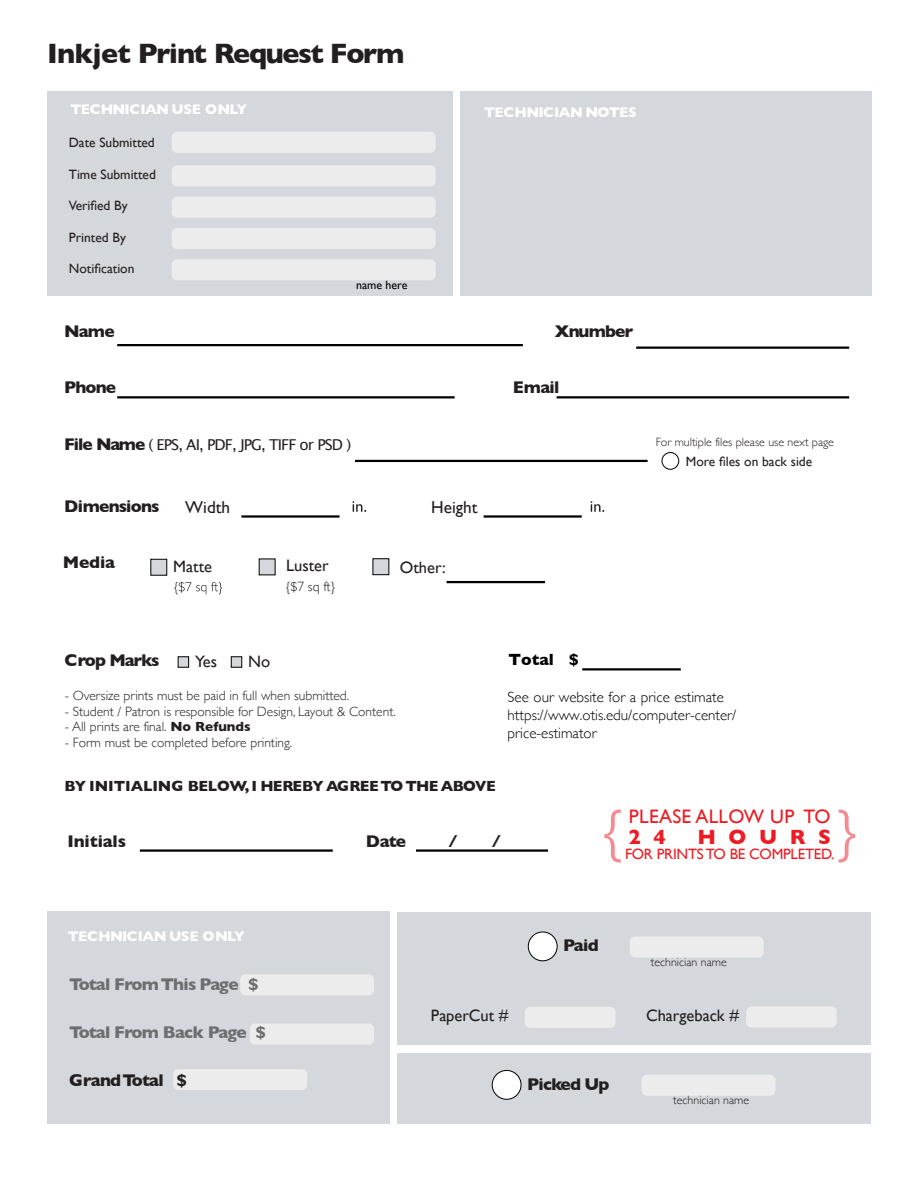
<style>
.page{position:relative;width:918px;height:1188px;background:#fff}
.page>*{position:absolute;margin:0;border:0;box-sizing:border-box;transform-origin:0 0}
.t1{font:700 28.5px "Gill Sans";letter-spacing:-.045em;color:#231f20}
.t2{font:700 21px "Gill Sans";letter-spacing:.6em;color:#ed1c24}
.t3{font:19.5px "Gill Sans";letter-spacing:.015em;color:#ed1c24}
.t4{font:700 17.25px "Gill Sans";letter-spacing:-.04em;color:#231f20}
.t5{font:700 17.25px "Gill Sans";letter-spacing:-.05em;color:#6d6e70}
.t6{font:17.25px "Gill Sans";color:#231f20}
.t7{font:700 17.25px "Gill Sans";letter-spacing:-.01em;color:#231f20}
.t8{font:16.5px "Gill Sans";color:#231f20}
.t9{font:700 16.5px "Gill Sans";color:#000}
.t10{font:300 15px/18px "Gill Sans";color:#000}
.t11{font:700 15px "Gill Sans";letter-spacing:-.02em;color:#231f20}
.t12{font:15px "Lucida Grande";letter-spacing:-.06em;color:#231f20}
.t13{font:15px "Gill Sans";letter-spacing:-.015em;color:#ed1c24}
.t14{font:700 14.25px "Gill Sans";letter-spacing:-.045em;color:#fff}
.t15{font:300 13.5px "Gill Sans";color:#231f20}
.t16{font:13.5px "Gill Sans";color:#231f20}
.t17{font:300 12px "Gill Sans";color:#231f20}
.t18{font:12px "Gill Sans";color:#000}
.s1{font-family:"Gill Sans";font-weight:700;font-size:17.25px}
.s2{font-weight:700}
</style>
<div class="page">
<div style="left:397px;top:1053px;width:474px;height:71px;background:#d4d7dc"></div>
<div style="left:47px;top:91px;width:405px;height:204px;background:#d4d7dc"></div>
<div style="left:172px;top:132px;width:264px;height:21px;background:#ececec;border-radius:5px"></div>
<div style="left:172px;top:165px;width:264px;height:21px;background:#ececec;border-radius:5px"></div>
<div style="left:172px;top:197px;width:264px;height:21px;background:#ececec;border-radius:5px"></div>
<div style="left:172px;top:228px;width:264px;height:21px;background:#ececec;border-radius:5px"></div>
<div style="left:172px;top:259px;width:264px;height:21px;background:#ececec;border-radius:5px"></div>
<div style="left:460px;top:91px;width:411px;height:204px;background:#d4d7dc"></div>
<div style="left:47px;top:912px;width:343px;height:212px;background:#d4d7dc"></div>
<div style="left:397px;top:912px;width:474px;height:133px;background:#d4d7dc"></div>
<div style="left:642px;top:1075px;width:134px;height:21px;background:#ececec;border-radius:5px"></div>
<hr style="left:117px;top:344px;width:406px;height:2px;background:#000">
<hr style="left:636px;top:347px;width:213px;height:2px;background:#000">
<hr style="left:117px;top:396px;width:338px;height:2px;background:#000">
<hr style="left:241px;top:515px;width:99px;height:3px;background:#000">
<hr style="left:484px;top:515px;width:98px;height:3px;background:#000">
<hr style="left:447px;top:581px;width:98px;height:2px;background:#000">
<hr style="left:557px;top:396px;width:292px;height:2px;background:#000">
<hr style="left:355px;top:460px;width:293px;height:2px;background:#000">
<svg style="left:353px;top:501px;width:13px;height:11px"></svg>
<svg style="left:591px;top:501px;width:13px;height:11px"></svg>
<svg style="left:604px;top:809px;width:17px;height:54px"></svg>
<svg style="left:839px;top:809px;width:16px;height:54px"></svg>
<svg style="left:174px;top:582px;width:48px;height:12px"></svg>
<div style="left:259px;top:559px;width:16px;height:16px;background:#d4d7dc"></div>
<div style="left:151px;top:559px;width:16px;height:16px;background:#d4d7dc;border:1px solid #000"></div>
<div style="left:373px;top:559px;width:16px;height:16px;background:#d4d7dc;border:1px solid #000"></div>
<div style="left:178px;top:657px;width:11px;height:10px;background:#d4d7dc;border:1px solid #000"></div>
<div style="left:231px;top:657px;width:11px;height:10px;background:#d4d7dc;border:1px solid #000"></div>
<div style="left:528px;top:932px;width:29px;height:29px;background:#fff;border-radius:50%"></div>
<div style="left:528px;top:932px;width:29px;height:29px;border:1px solid #000;border-radius:50%"></div>
<div style="left:662px;top:452px;width:17px;height:18px;border:1px solid #000;border-radius:50%"></div>
<div style="left:492px;top:1070px;width:29px;height:29px;background:#fff;border-radius:50%"></div>
<div style="left:492px;top:1070px;width:29px;height:29px;border:1px solid #000;border-radius:50%"></div>
<hr style="left:140px;top:849px;width:193px;height:3px;background:#000">
<hr style="left:416px;top:849px;width:132px;height:3px;background:#000">
<div style="left:240px;top:974px;width:134px;height:21px;background:#ececec;border-radius:5px"></div>
<div style="left:630px;top:936px;width:134px;height:22px;background:#ececec;border-radius:5px"></div>
<div style="left:525px;top:1007px;width:91px;height:21px;background:#ececec;border-radius:5px"></div>
<div style="left:746px;top:1006px;width:91px;height:22px;background:#ececec;border-radius:5px"></div>
<div style="left:250px;top:1024px;width:124px;height:21px;background:#ececec;border-radius:5px"></div>
<div style="left:173px;top:1069px;width:134px;height:21px;background:#ececec;border-radius:5px"></div>
<hr style="left:582px;top:668px;width:99px;height:3px;background:#000">
<h1 class="t1" style="left:47px;top:43px;width:359px">Inkjet Print Request Form</h1>
<p class="t14" style="left:70px;top:104px;width:178px">TECHNICIAN USE ONLY</p>
<p class="t16" style="left:69px;top:138px;width:87px">Date Submitted</p>
<p class="t16" style="left:69px;top:170px;width:89px">Time Submitted</p>
<p class="t16" style="left:69px;top:201px;width:60px">Verified By</p>
<p class="t16" style="left:69px;top:232px;width:59px">Printed By</p>
<p class="t16" style="left:69px;top:264px;width:67px">Notification</p>
<p class="t4" style="left:64px;top:325px;width:52px">Name</p>
<p class="t4" style="left:64px;top:381px;width:53px">Phone</p>
<p class="t18" style="left:356px;top:280px;width:53px">name here</p>
<p class="t12" style="left:64px;top:438px;width:289px"><span class="s1">File Name</span> ( EPS, AI, PDF, JPG, TIFF or PSD )</p>
<p class="t14" style="left:484px;top:107px;width:154px">TECHNICIAN NOTES</p>
<p class="t4" style="left:555px;top:325px;width:80px">Xnumber</p>
<p class="t4" style="left:513px;top:381px;width:48px">Email</p>
<p class="t4" style="left:64px;top:500px;width:97px">Dimensions</p>
<p class="t6" style="left:185px;top:501px;width:46px">Width</p>
<p class="t6" style="left:431px;top:501px;width:48px">Height</p>
<p class="t4" style="left:63px;top:556px;width:54px">Media</p>
<p class="t8" style="left:173px;top:561px;width:40px">Matte</p>
<p class="t8" style="left:286px;top:560px;width:44px">Luster</p>
<p class="t15" style="left:286px;top:582px;width:51px">{$7 sq ft}</p>
<p class="t8" style="left:400px;top:562px;width:48px">Other:</p>
<p class="t17" style="left:656px;top:437px;width:180px">For multiple files please use next page</p>
<p class="t16" style="left:686px;top:457px;width:128px">More files on back side</p>
<p class="t4" style="left:64px;top:654px;width:97px">Crop Marks</p>
<p class="t8" style="left:195px;top:656px;width:24px">Yes</p>
<p class="t8" style="left:248px;top:656px;width:23px">No</p>
<p class="t9" style="left:509px;top:646px;width:72px">Total $</p>
<p class="t15" style="left:65px;top:690px;width:286px">- Oversize prints must be paid in full when submitted.</p>
<p class="t15" style="left:65px;top:706px;width:333px">- Student / Patron is responsible for Design, Layout &amp; Content.</p>
<p class="t15" style="left:65px;top:722px;width:187px">- All prints are final. <span class="s2">No Refunds</span></p>
<p class="t15" style="left:65px;top:738px;width:229px">- Form must be completed before printing.</p>
<p class="t11" style="left:64px;top:780px;width:433px">BY INITIALING BELOW, I HEREBY AGREETO THE ABOVE</p>
<p class="t10" style="left:508px;top:690px;width:230px">See our website for a price estimate https://www.otis.edu/computer-center/ price-estimator</p>
<p class="t7" style="left:67px;top:835px;width:60px">Initials</p>
<p class="t4" style="left:366px;top:835px;width:42px">Date</p>
<p class="t4" style="left:449px;top:835px;width:11px">/</p>
<p class="t4" style="left:492px;top:835px;width:11px">/</p>
<p class="t14" style="left:68px;top:932px;width:178px">TECHNICIAN USE ONLY</p>
<h3 class="t3" style="left:629px;top:810px;width:203px">PLEASE ALLOW UP TO</h3>
<h2 class="t2" style="left:628px;top:830px;width:39px">2 4</h2>
<h2 class="t2" style="left:697px;top:830px;width:135px">HOURS</h2>
<p class="t13" style="left:625px;top:849px;width:211px">FOR PRINTS TO BE COMPLETED.</p>
<p class="t4" style="left:563px;top:940px;width:37px">Paid</p>
<p class="t17" style="left:651px;top:958px;width:77px">technician name</p>
<p class="t5" style="left:69px;top:978px;width:191px">Total From This Page $</p>
<p class="t5" style="left:69px;top:1026px;width:199px">Total From Back Page $</p>
<p class="t4" style="left:69px;top:1074px;width:120px">GrandTotal $</p>
<p class="t8" style="left:431px;top:1010px;width:79px">PaperCut #</p>
<p class="t8" style="left:646px;top:1009px;width:95px">Chargeback #</p>
<p class="t4" style="left:527px;top:1078px;width:84px">Picked Up</p>
<p class="t17" style="left:673px;top:1096px;width:77px">technician name</p>
</div>
